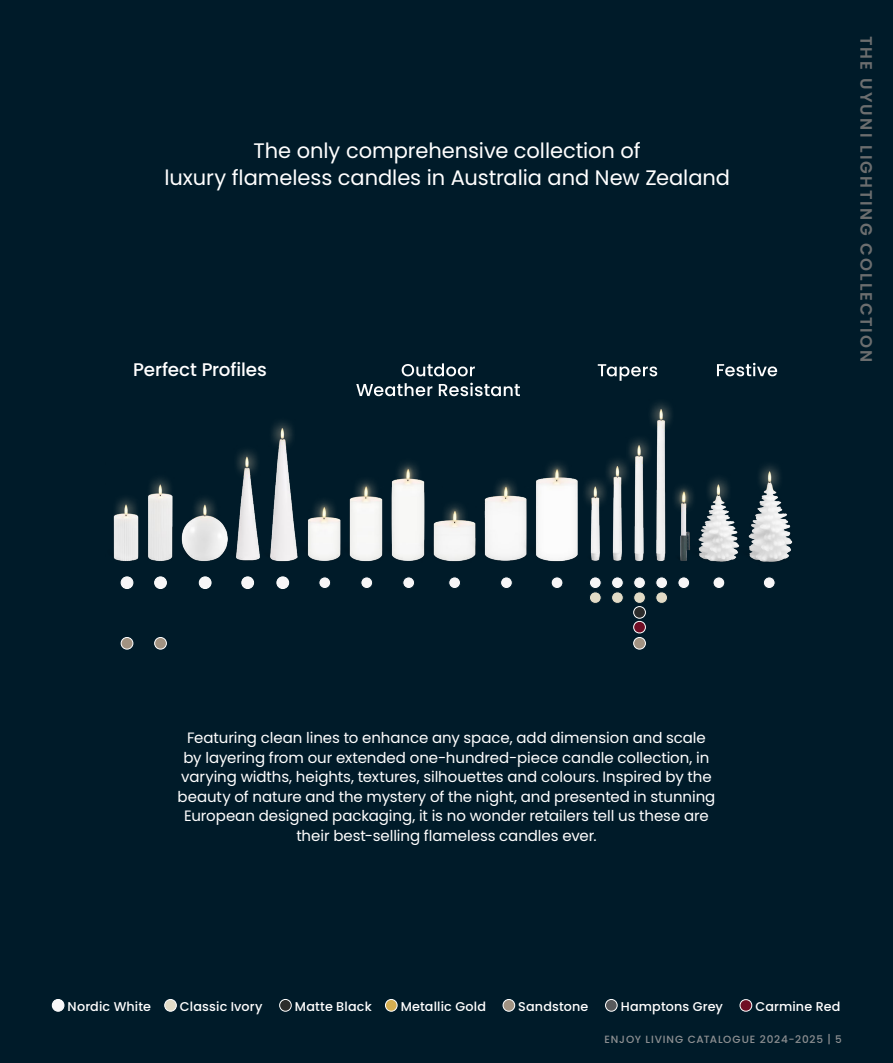
<style>
.page{position:relative;width:893px;height:1063px;background:#001b29}
.page>*{position:absolute;margin:0;border:0;box-sizing:border-box;transform-origin:0 0}
.BODY{font:21px/27px "Poppins";letter-spacing:-.005em;color:#fff;text-align:center}
.FOOTER_PAGE_NOS{font:500 18.3px "Poppins";letter-spacing:-.01em;color:#fff}
.PAGE_HEADERS{font:600 16.5px "Poppins";letter-spacing:.125em;color:#6c6e6f}
.Body_White_Over_Images{font:15px/19.5px "Poppins";letter-spacing:-.005em;color:#fff;text-align:center}
.BODY-2{font:500 12.75px "Poppins";letter-spacing:.01em;color:#fff}
.FOOTER_PAGE_NOS-2{font:500 10.5px "Poppins";letter-spacing:.08em;color:#8e9092}
.s1{font-size:11.4px}
</style>
<div class="page">
<svg style="left:402px;top:363px;width:73px;height:13px"></svg>
<svg style="left:356px;top:383px;width:76px;height:5px"></svg>
<svg style="left:439px;top:383px;width:81px;height:5px"></svg>
<svg style="left:598px;top:364px;width:59px;height:17px"></svg>
<svg style="left:717px;top:363px;width:60px;height:13px"></svg>
<div style="left:319px;top:577px;width:12px;height:12px;background:#f7f6f7;border-radius:50%"></div>
<div style="left:319px;top:577px;width:12px;height:12px;border:1px solid #001b29;border-radius:50%"></div>
<div style="left:361px;top:577px;width:12px;height:12px;background:#f7f6f7;border-radius:50%"></div>
<div style="left:361px;top:577px;width:12px;height:12px;border:1px solid #001b29;border-radius:50%"></div>
<div style="left:403px;top:577px;width:12px;height:12px;background:#f7f6f7;border-radius:50%"></div>
<div style="left:403px;top:577px;width:12px;height:12px;border:1px solid #001b29;border-radius:50%"></div>
<div style="left:449px;top:577px;width:11px;height:12px;background:#f7f6f7;border-radius:50%"></div>
<div style="left:448px;top:577px;width:13px;height:12px;border:1px solid #001b29;border-radius:50%"></div>
<div style="left:501px;top:577px;width:11px;height:12px;background:#f7f6f7;border-radius:50%"></div>
<div style="left:500px;top:577px;width:13px;height:12px;border:1px solid #001b29;border-radius:50%"></div>
<div style="left:551px;top:577px;width:12px;height:12px;background:#f7f6f7;border-radius:50%"></div>
<div style="left:551px;top:577px;width:12px;height:12px;border:1px solid #001b29;border-radius:50%"></div>
<div style="left:589px;top:577px;width:12px;height:12px;background:#f7f6f7;border-radius:50%"></div>
<div style="left:589px;top:577px;width:12px;height:12px;border:1px solid #001b29;border-radius:50%"></div>
<div style="left:611px;top:577px;width:12px;height:12px;background:#f7f6f7;border-radius:50%"></div>
<div style="left:611px;top:577px;width:12px;height:12px;border:1px solid #001b29;border-radius:50%"></div>
<svg style="left:611px;top:592px;width:13px;height:11px"></svg>
<svg style="left:589px;top:592px;width:13px;height:12px"></svg>
<div style="left:634px;top:577px;width:11px;height:12px;background:#f7f6f7;border-radius:50%"></div>
<div style="left:633px;top:577px;width:13px;height:12px;border:1px solid #001b29;border-radius:50%"></div>
<svg style="left:633px;top:592px;width:13px;height:11px"></svg>
<svg style="left:633px;top:621px;width:13px;height:13px"></svg>
<div style="left:656px;top:577px;width:11px;height:12px;background:#f7f6f7;border-radius:50%"></div>
<div style="left:655px;top:577px;width:13px;height:12px;border:1px solid #001b29;border-radius:50%"></div>
<svg style="left:655px;top:592px;width:13px;height:12px"></svg>
<div style="left:713px;top:577px;width:12px;height:12px;background:#f7f6f7;border-radius:50%"></div>
<div style="left:713px;top:577px;width:12px;height:12px;border:1px solid #001b29;border-radius:50%"></div>
<div style="left:678px;top:577px;width:12px;height:12px;background:#f7f6f7;border-radius:50%"></div>
<div style="left:678px;top:577px;width:12px;height:12px;border:1px solid #001b29;border-radius:50%"></div>
<div style="left:763px;top:577px;width:12px;height:12px;background:#f7f6f7;border-radius:50%"></div>
<div style="left:763px;top:577px;width:12px;height:12px;border:1px solid #001b29;border-radius:50%"></div>
<div style="left:121px;top:577px;width:12px;height:12px;background:#f7f6f7;border-radius:50%"></div>
<div style="left:121px;top:577px;width:12px;height:12px;border:1px solid #fff;border-radius:50%"></div>
<div style="left:155px;top:577px;width:11px;height:12px;background:#f7f6f7;border-radius:50%"></div>
<div style="left:154px;top:577px;width:13px;height:12px;border:1px solid #fff;border-radius:50%"></div>
<div style="left:199px;top:577px;width:12px;height:12px;background:#f7f6f7;border-radius:50%"></div>
<div style="left:199px;top:577px;width:12px;height:12px;border:1px solid #fff;border-radius:50%"></div>
<div style="left:242px;top:577px;width:12px;height:12px;background:#f7f6f7;border-radius:50%"></div>
<div style="left:242px;top:577px;width:12px;height:12px;border:1px solid #fff;border-radius:50%"></div>
<div style="left:277px;top:577px;width:12px;height:12px;background:#f7f6f7;border-radius:50%"></div>
<div style="left:277px;top:577px;width:12px;height:12px;border:1px solid #fff;border-radius:50%"></div>
<div style="left:121px;top:637px;width:12px;height:12px;background:#a19281;border-radius:50%"></div>
<div style="left:121px;top:637px;width:12px;height:12px;border:1px solid #fff;border-radius:50%"></div>
<div style="left:155px;top:637px;width:11px;height:12px;background:#a19281;border-radius:50%"></div>
<div style="left:154px;top:637px;width:13px;height:12px;border:1px solid #fff;border-radius:50%"></div>
<div style="left:634px;top:637px;width:11px;height:12px;background:#a19281;border-radius:50%"></div>
<div style="left:633px;top:637px;width:13px;height:12px;border:1px solid #fff;border-radius:50%"></div>
<div style="left:634px;top:607px;width:11px;height:11px;background:#2c2c2b;border-radius:50%"></div>
<div style="left:633px;top:606px;width:13px;height:12px;border:1px solid #fff;border-radius:50%"></div>
<img style="left:113px;top:388px;width:680px;height:194px">
<div style="left:52px;top:999px;width:12px;height:12px;background:#f7f6f7;border-radius:50%"></div>
<div style="left:52px;top:999px;width:12px;height:12px;border:1px solid #fff;border-radius:50%"></div>
<div style="left:165px;top:999px;width:11px;height:12px;background:#e2dbc6;border-radius:50%"></div>
<div style="left:164px;top:999px;width:13px;height:12px;border:1px solid #fff;border-radius:50%"></div>
<div style="left:280px;top:999px;width:11px;height:12px;background:#2c2c2b;border-radius:50%"></div>
<div style="left:279px;top:999px;width:12px;height:12px;border:1px solid #fff;border-radius:50%"></div>
<div style="left:385px;top:999px;width:12px;height:12px;background:#d5ae51;border-radius:50%"></div>
<div style="left:385px;top:999px;width:12px;height:12px;border:1px solid #fff;border-radius:50%"></div>
<div style="left:503px;top:999px;width:12px;height:12px;background:#a19281;border-radius:50%"></div>
<div style="left:503px;top:999px;width:12px;height:12px;border:1px solid #fff;border-radius:50%"></div>
<div style="left:605px;top:999px;width:12px;height:12px;background:#58595b;border-radius:50%"></div>
<div style="left:605px;top:999px;width:12px;height:12px;border:1px solid #fff;border-radius:50%"></div>
<svg style="left:740px;top:999px;width:12px;height:13px"></svg>
<p class="BODY" style="left:164px;top:137px;width:567px">The only comprehensive collection of<br>luxury flameless candles in Australia and New Zealand</p>
<p class="FOOTER_PAGE_NOS" style="left:133px;top:359px;width:135px">Perfect Profiles</p>
<p class="PAGE_HEADERS" style="left:876px;top:36px;width:328px;rotate:90deg">THE UYUNI LIGHTING COLLECTION</p>
<p class="Body_White_Over_Images" style="left:178px;top:728px;width:539px">Featuring clean lines to enhance any space, add dimension and scale by layering from our extended one-hundred-piece candle collection, in varying widths, heights, textures, silhouettes and colours. Inspired by the beauty of nature and the mystery of the night, and presented in stunning European designed packaging, it is no wonder retailers tell us these are their best-selling flameless candles ever.</p>
<p class="BODY-2" style="left:68px;top:1000px;width:85px">Nordic White</p>
<p class="BODY-2" style="left:180px;top:1000px;width:84px">Classic Ivory</p>
<p class="BODY-2" style="left:295px;top:1000px;width:78px">Matte Black</p>
<p class="BODY-2" style="left:401px;top:1000px;width:87px">Metallic Gold</p>
<p class="BODY-2" style="left:518px;top:1000px;width:72px">Sandstone</p>
<p class="BODY-2" style="left:621px;top:1000px;width:104px">Hamptons Grey</p>
<p class="BODY-2" style="left:755px;top:1000px;width:87px">Carmine Red</p>
<p class="FOOTER_PAGE_NOS-2" style="left:604px;top:1034px;width:239px">ENJOY LIVING CATALOGUE 2024-2025 <span class="s1">|</span> 5</p>
</div>
